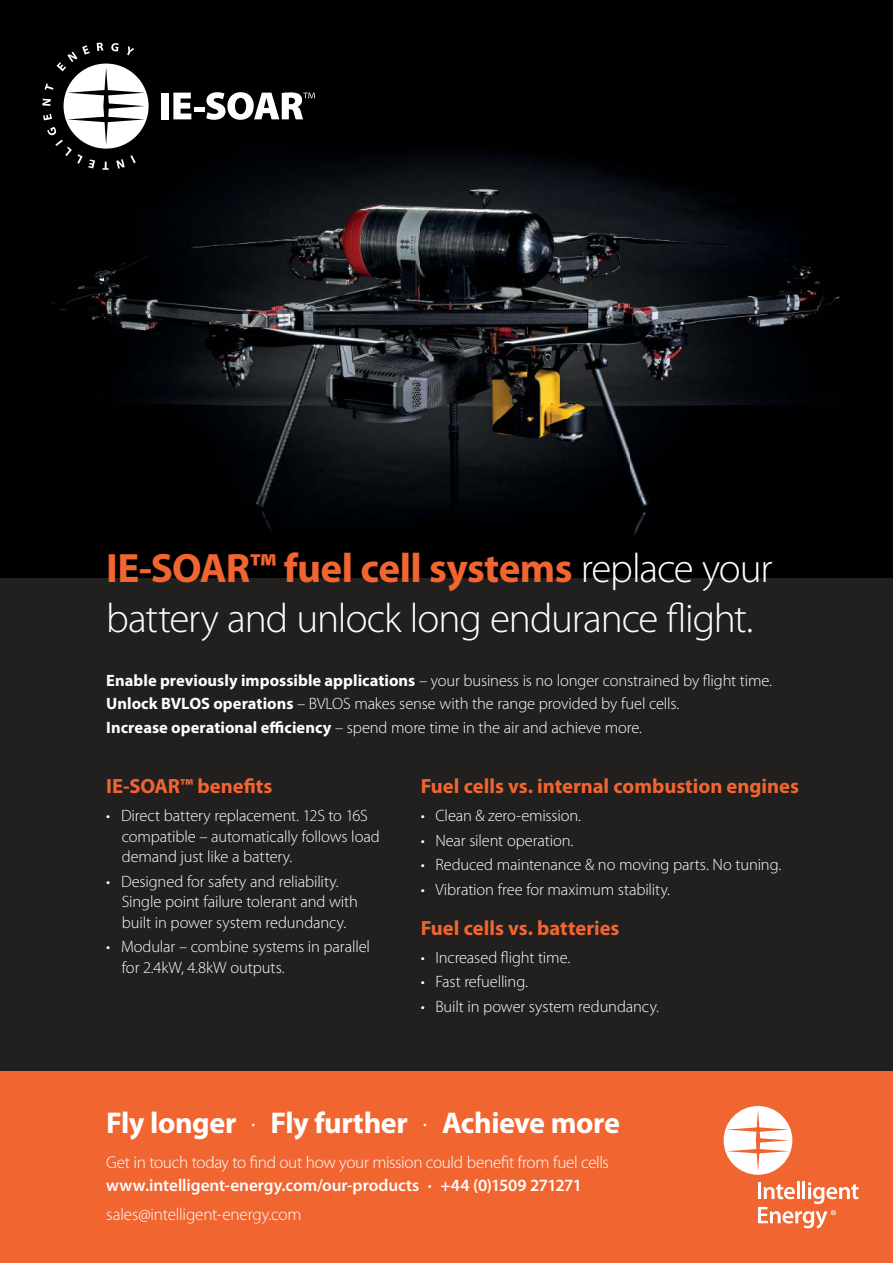
<style>
.page{position:relative;width:893px;height:1263px;background:#221f1f}
.page>*{position:absolute;margin:0;border:0;box-sizing:border-box;transform-origin:0 0}
.t1{font:300 41.25px/49.3px "Myriad Pro";letter-spacing:-.03em;color:#fff}
.t2{font:700 30.15px "Myriad Pro";letter-spacing:-.015em;color:#fff}
.t3{font:700 20.55px "Myriad Pro";letter-spacing:-.005em;color:#f16531}
.t4{font:300 17.25px "Myriad Pro";letter-spacing:-.015em;color:#fff}
.t5{font:600 17.25px "Myriad Pro";letter-spacing:-.005em;color:#fff}
.t6{font:300 16.5px/20.5px "Myriad Pro";letter-spacing:-.01em;color:#fff}
.s1{font-weight:700;color:#f16531}
.s2{font-weight:700}
.s3{font-weight:300}
</style>
<div class="page">
<img style="left:0;top:0;width:893px;height:577px">
<div style="left:0;top:1071px;width:893px;height:192px;background:#f16531"></div>
<div style="left:162px;top:93px;width:7px;height:26px;background:#fff"></div>
<svg style="left:173px;top:93px;width:18px;height:26px"></svg>
<hr style="left:194px;top:107px;width:10px;height:4px;background:#fff">
<svg style="left:206px;top:92px;width:109px;height:28px;background:#868686"></svg>
<svg style="left:42px;top:43px;width:107px;height:127px;background:#666"></svg>
<svg style="left:724px;top:1106px;width:68px;height:69px"></svg>
<svg style="left:758px;top:1182px;width:101px;height:46px"></svg>
<h1 class="t1" style="left:106px;top:547px;width:668px"><span class="s1">IE-SOAR™ fuel cell systems</span> replace your battery and unlock long endurance flight.</h1>
<p class="t6" style="left:106px;top:670px;width:667px;line-height:23.4px"><span class="s2">Enable previously impossible applications</span> – your business is no longer constrained by flight time.<br><span class="s2">Unlock BVLOS operations</span> – BVLOS makes sense with the range provided by fuel cells.<br><span class="s2">Increase operational efficiency</span> – spend more time in the air and achieve more.</p>
<p class="t3" style="left:106px;top:778px;width:168px">IE-SOAR™ benefits</p>
<p class="t6" style="left:122px;top:807px;width:259px;text-indent:-16px">• Direct battery replacement. 12S to 16S compatible – automatically follows load demand just like a battery.</p>
<p class="t6" style="left:122px;top:872px;width:238px;text-indent:-16px">• Designed for safety and reliability.<br>Single point failure tolerant and with built in power system redundancy.</p>
<p class="t6" style="left:122px;top:938px;width:250px;text-indent:-16px">• Modular – combine systems in parallel for 2.4kW, 4.8kW outputs.</p>
<p class="t3" style="left:421px;top:778px;width:380px">Fuel cells vs. internal combustion engines</p>
<p class="t6" style="left:421px;top:807px;width:162px">• Clean &amp; zero-emission.</p>
<p class="t6" style="left:421px;top:831px;width:154px">• Near silent operation.</p>
<p class="t6" style="left:421px;top:856px;width:362px">• Reduced maintenance &amp; no moving parts. No tuning.</p>
<p class="t6" style="left:421px;top:880px;width:251px">• Vibration free for maximum stability.</p>
<p class="t3" style="left:421px;top:920px;width:200px">Fuel cells vs. batteries</p>
<p class="t6" style="left:421px;top:948px;width:151px">• Increased flight time.</p>
<p class="t6" style="left:421px;top:973px;width:109px">• Fast refuelling.</p>
<p class="t6" style="left:421px;top:997px;width:240px">• Built in power system redundancy.</p>
<h2 class="t2" style="left:106px;top:1111px;width:515px">Fly longer <span class="s3">·</span> Fly further <span class="s3">·</span> Achieve more</h2>
<p class="t4" style="left:106px;top:1156px;width:504px">Get in touch today to find out how your mission could benefit from fuel cells</p>
<p class="t5" style="left:106px;top:1179px;width:477px">www.intelligent-energy.com/our-products · +44 (0)1509 271271</p>
<p class="t4" style="left:106px;top:1208px;width:197px">sales@intelligent-energy.com</p>
</div>
